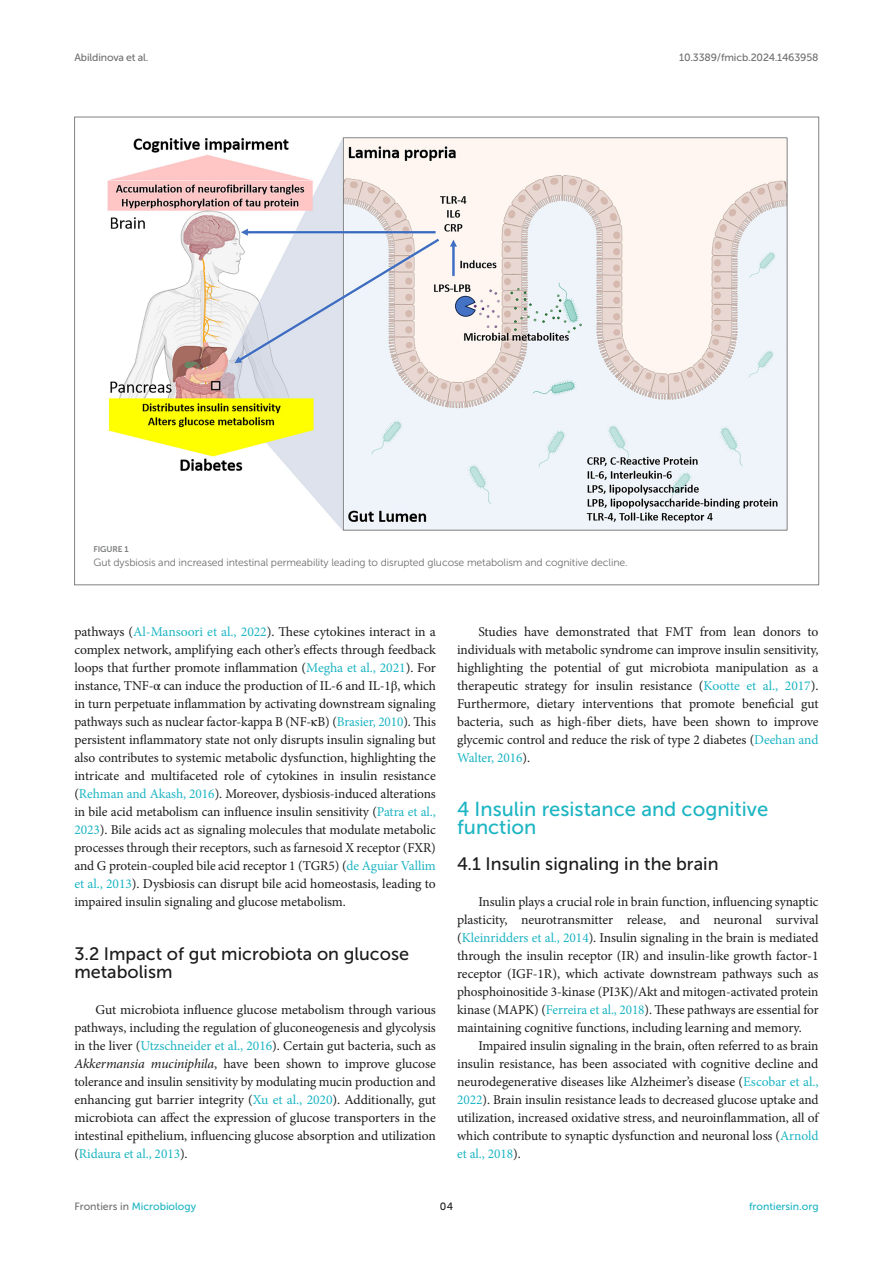
<style>
.page{position:relative;width:893px;height:1263px;background:#fff}
.page>*{position:absolute;margin:0;border:0;box-sizing:border-box;transform-origin:0 0}
.HEAD_1{font:20.25px/18px "Museo Sans 500";color:#1db5c3}
.HEAD_2{font:18px/18px "Museo Sans 500";color:#1b1c1b}
.HEAD_2_after_HEAD_1{font:18px "Museo Sans 500";color:#1b1c1b}
.TEXT{font:13.5px/18px "Minion Pro";letter-spacing:-.005em;color:#1b1c1b;text-align:justify}
.FIG_LEG{font:10.5px "Museo Sans 300";letter-spacing:-.01em;color:#706f70}
.t1{font:10.5px "Museo Sans 500";letter-spacing:-.015em;color:#706f70}
.t2{font:10.5px "Museo Sans 500";color:#1db5c3}
.t3{font:10.5px "Museo Sans 500";color:#1b1c1b}
.FIG_HD{font:8.25px "Museo Sans 700";letter-spacing:-.01em;color:#7e7f7f}
.s1{color:#1db5c3}
.s2{font-family:"STIX General"}
.s3{font-style:italic}
.s4{color:#706f70}
</style>
<div class="page">
<img style="left:107px;top:137px;width:681px;height:394px">
<p class="t1" style="left:74px;top:51px;width:76px">Abildinova et al.</p>
<p class="t1" style="left:679px;top:51px;width:141px">10.3389/fmicb.2024.1463958</p>
<p class="FIG_HD" style="left:94px;top:545px;width:37px">FIGURE 1</p>
<p class="FIG_LEG" style="left:94px;top:557px;width:536px">Gut dysbiosis and increased intestinal permeability leading to disrupted glucose metabolism and cognitive decline.</p>
<p class="TEXT" style="left:74px;top:623px;width:363px">pathways (<span class="s1">Al-Mansoori et al., 2022</span>). These cytokines interact in a complex network, amplifying each other’s effects through feedback loops that further promote inflammation (<span class="s1">Megha et al., 2021</span>). For instance, TNF-<span class="s2">α</span> can induce the production of IL-6 and IL-1<span class="s2">β</span>, which in turn perpetuate inflammation by activating downstream signaling pathways such as nuclear factor-kappa B (NF-<span class="s2">κ</span>B) (<span class="s1">Brasier, 2010</span>). This persistent inflammatory state not only disrupts insulin signaling but also contributes to systemic metabolic dysfunction, highlighting the intricate and multifaceted role of cytokines in insulin resistance (<span class="s1">Rehman and Akash, 2016</span>). Moreover, dysbiosis-induced alterations in bile acid metabolism can influence insulin sensitivity (<span class="s1">Patra et al., 2023</span>). Bile acids act as signaling molecules that modulate metabolic processes through their receptors, such as farnesoid X receptor (FXR) and G protein-coupled bile acid receptor 1 (TGR5) (<span class="s1">de Aguiar Vallim et al., 2013</span>). Dysbiosis can disrupt bile acid homeostasis, leading to impaired insulin signaling and glucose metabolism.</p>
<p class="HEAD_2" style="left:74px;top:945px;width:336px">3.2 Impact of gut microbiota on glucose metabolism</p>
<p class="TEXT" style="left:74px;top:1001px;width:363px;text-indent:21px">Gut microbiota influence glucose metabolism through various pathways, including the regulation of gluconeogenesis and glycolysis in the liver (<span class="s1">Utzschneider et al., 2016</span>). Certain gut bacteria, such as <span class="s3">Akkermansia muciniphila</span>, have been shown to improve glucose tolerance and insulin sensitivity by modulating mucin production and enhancing gut barrier integrity (<span class="s1">Xu et al., 2020</span>). Additionally, gut microbiota can affect the expression of glucose transporters in the intestinal epithelium, influencing glucose absorption and utilization (<span class="s1">Ridaura et al., 2013</span>).</p>
<p class="TEXT" style="left:457px;top:623px;width:363px;text-indent:21px">Studies have demonstrated that FMT from lean donors to individuals with metabolic syndrome can improve insulin sensitivity, highlighting the potential of gut microbiota manipulation as a therapeutic strategy for insulin resistance (<span class="s1">Kootte et al., 2017</span>).<br>Furthermore, dietary interventions that promote beneficial gut bacteria, such as high-fiber diets, have been shown to improve glycemic control and reduce the risk of type 2 diabetes (<span class="s1">Deehan and Walter, 2016</span>).</p>
<p class="HEAD_1" style="left:457px;top:800px;width:313px">4 Insulin resistance and cognitive function</p>
<p class="HEAD_2_after_HEAD_1" style="left:457px;top:854px;width:263px">4.1 Insulin signaling in the brain</p>
<p class="TEXT" style="left:457px;top:893px;width:363px;text-indent:21px">Insulin plays a crucial role in brain function, influencing synaptic plasticity, neurotransmitter release, and neuronal survival (<span class="s1">Kleinridders et al., 2014</span>). Insulin signaling in the brain is mediated through the insulin receptor (IR) and insulin-like growth factor-1 receptor (IGF-1R), which activate downstream pathways such as phosphoinositide 3-kinase (PI3K)/Akt and mitogen-activated protein kinase (MAPK) (<span class="s1">Ferreira et al., 2018</span>). These pathways are essential for maintaining cognitive functions, including learning and memory.</p>
<p class="TEXT" style="left:457px;top:1037px;width:363px;text-indent:21px">Impaired insulin signaling in the brain, often referred to as brain insulin resistance, has been associated with cognitive decline and neurodegenerative diseases like Alzheimer’s disease (<span class="s1">Escobar et al., 2022</span>). Brain insulin resistance leads to decreased glucose uptake and utilization, increased oxidative stress, and neuroinflammation, all of which contribute to synaptic dysfunction and neuronal loss (<span class="s1">Arnold et al., 2018</span>).</p>
<p class="t2" style="left:74px;top:1200px;width:123px"><span class="s4">Frontiers in</span> Microbiology</p>
<p class="t3" style="left:440px;top:1200px;width:15px">04</p>
<p class="t2" style="left:749px;top:1200px;width:71px">frontiersin.org</p>
</div>
